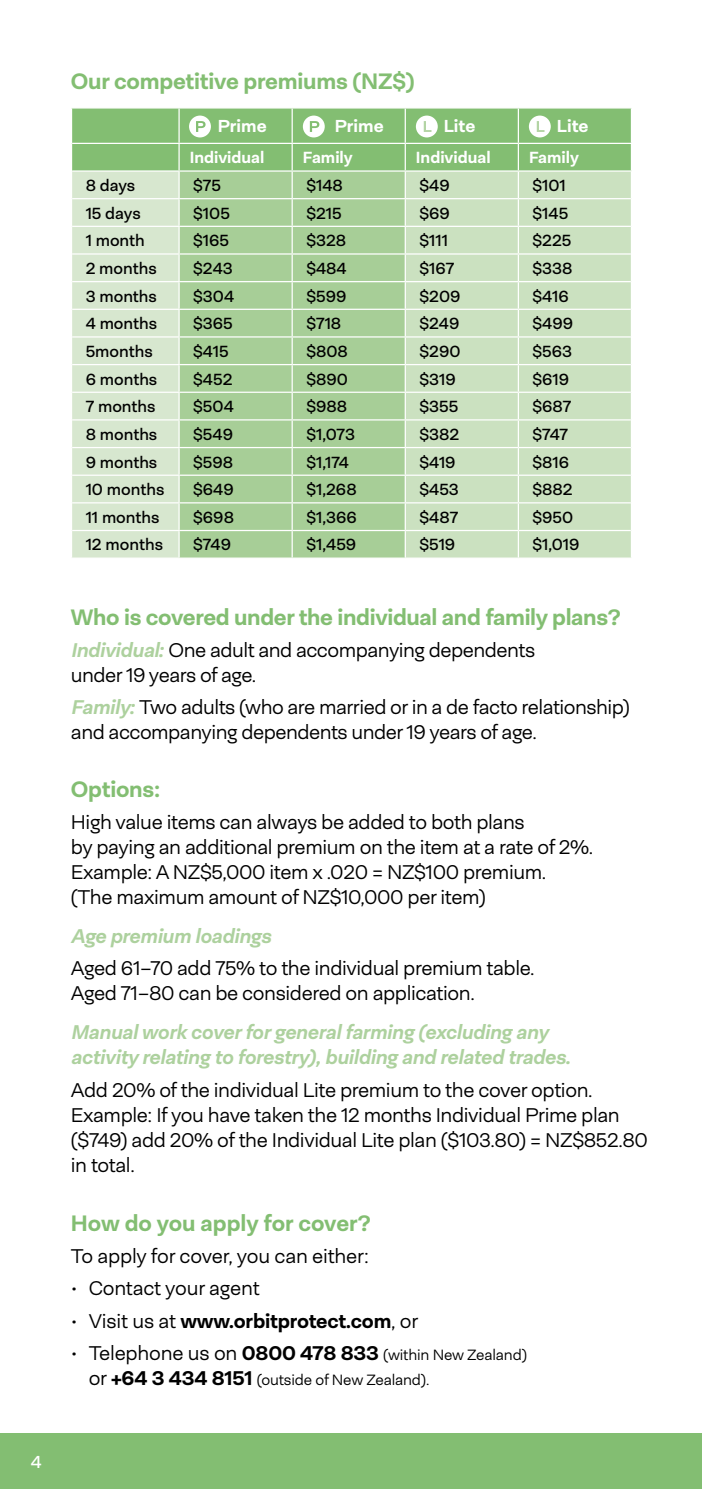
<style>
.page{position:relative;width:702px;height:1489px;background:#fff}
.page>*{position:absolute;margin:0;border:0;box-sizing:border-box;transform-origin:0 0}
.t1{font:700 22.5px "Neogrotesk Ess";letter-spacing:-.015em;color:#83be72}
.t2{font:300 20px/25px "Neogrotesk Ess";letter-spacing:-.02em;color:#000}
.t3{font:italic 700 20px/25px "Neogrotesk Ess";letter-spacing:-.01em;color:#add19e}
.t4{font:700 20px "Neogrotesk Ess";letter-spacing:-.01em;color:#000}
.t5{font:700 17.5px "Neogrotesk Ess";color:#fff}
.t6{font:17.5px "Neogrotesk Ess";color:#fff}
.t7{font:16.25px "Neogrotesk Ess";color:#000}
.t8{font:700 16.25px "Neogrotesk Ess";color:#fff}
.t9{font:300 15px/25px "Neogrotesk Ess";letter-spacing:-.01em;color:#000}
.s1{font-weight:700;font-style:italic;color:#add19e}
.s2{font-weight:300}
.s3{font-size:20px}
.s4{font-weight:700;font-size:20px}
</style>
<div class="page">
<div style="left:0;top:1433px;width:702px;height:55px;background:#83be72"></div>
<svg style="left:71px;top:108px;width:560px;height:450px;background:#bad9ae"></svg>
<p class="t6" style="left:31px;top:1450px;width:12px">4</p>
<p class="t1" style="left:71px;top:67px;width:345px">Our competitive premiums (NZ$)</p>
<p class="t5" style="left:218px;top:115px;width:50px">Prime</p>
<p class="t5" style="left:335px;top:115px;width:50px">Prime</p>
<p class="t5" style="left:444px;top:115px;width:33px">Lite</p>
<p class="t5" style="left:557px;top:115px;width:33px">Lite</p>
<p class="t8" style="left:190px;top:147px;width:76px">Individual</p>
<p class="t8" style="left:303px;top:147px;width:51px">Family</p>
<p class="t8" style="left:416px;top:147px;width:76px">Individual</p>
<p class="t8" style="left:529px;top:147px;width:51px">Family</p>
<p class="t7" style="left:86px;top:175px;width:51px">8 days</p>
<p class="t7" style="left:193px;top:175px;width:29px">$75</p>
<p class="t7" style="left:306px;top:175px;width:38px">$148</p>
<p class="t7" style="left:419px;top:175px;width:32px">$49</p>
<p class="t7" style="left:532px;top:175px;width:35px">$101</p>
<p class="t7" style="left:86px;top:203px;width:57px">15 days</p>
<p class="t7" style="left:193px;top:203px;width:38px">$105</p>
<p class="t7" style="left:306px;top:203px;width:37px">$215</p>
<p class="t7" style="left:419px;top:203px;width:32px">$69</p>
<p class="t7" style="left:532px;top:203px;width:37px">$145</p>
<p class="t7" style="left:86px;top:230px;width:61px">1 month</p>
<p class="t7" style="left:193px;top:230px;width:37px">$165</p>
<p class="t7" style="left:306px;top:230px;width:41px">$328</p>
<p class="t7" style="left:419px;top:230px;width:30px">$111</p>
<p class="t7" style="left:532px;top:230px;width:40px">$225</p>
<p class="t7" style="left:86px;top:258px;width:73px">2 months</p>
<p class="t7" style="left:193px;top:258px;width:41px">$243</p>
<p class="t7" style="left:306px;top:258px;width:42px">$484</p>
<p class="t7" style="left:419px;top:258px;width:36px">$167</p>
<p class="t7" style="left:532px;top:258px;width:42px">$338</p>
<p class="t7" style="left:86px;top:286px;width:73px">3 months</p>
<p class="t7" style="left:193px;top:286px;width:42px">$304</p>
<p class="t7" style="left:306px;top:286px;width:41px">$599</p>
<p class="t7" style="left:419px;top:286px;width:42px">$209</p>
<p class="t7" style="left:532px;top:286px;width:38px">$416</p>
<p class="t7" style="left:86px;top:313px;width:73px">4 months</p>
<p class="t7" style="left:193px;top:313px;width:41px">$365</p>
<p class="t7" style="left:306px;top:313px;width:36px">$718</p>
<p class="t7" style="left:419px;top:313px;width:41px">$249</p>
<p class="t7" style="left:532px;top:313px;width:42px">$499</p>
<p class="t7" style="left:86px;top:341px;width:69px">5months</p>
<p class="t7" style="left:193px;top:341px;width:37px">$415</p>
<p class="t7" style="left:306px;top:341px;width:43px">$808</p>
<p class="t7" style="left:419px;top:341px;width:42px">$290</p>
<p class="t7" style="left:532px;top:341px;width:41px">$563</p>
<p class="t7" style="left:86px;top:369px;width:73px">6 months</p>
<p class="t7" style="left:193px;top:369px;width:41px">$452</p>
<p class="t7" style="left:306px;top:369px;width:43px">$890</p>
<p class="t7" style="left:419px;top:369px;width:38px">$319</p>
<p class="t7" style="left:532px;top:369px;width:38px">$619</p>
<p class="t7" style="left:86px;top:396px;width:71px">7 months</p>
<p class="t7" style="left:193px;top:396px;width:42px">$504</p>
<p class="t7" style="left:306px;top:396px;width:42px">$988</p>
<p class="t7" style="left:419px;top:396px;width:40px">$355</p>
<p class="t7" style="left:532px;top:396px;width:41px">$687</p>
<p class="t7" style="left:86px;top:424px;width:73px">8 months</p>
<p class="t7" style="left:193px;top:424px;width:41px">$549</p>
<p class="t7" style="left:306px;top:424px;width:50px">$1,073</p>
<p class="t7" style="left:419px;top:424px;width:41px">$382</p>
<p class="t7" style="left:532px;top:424px;width:37px">$747</p>
<p class="t7" style="left:86px;top:451px;width:73px">9 months</p>
<p class="t7" style="left:193px;top:451px;width:41px">$598</p>
<p class="t7" style="left:306px;top:451px;width:44px">$1,174</p>
<p class="t7" style="left:419px;top:451px;width:38px">$419</p>
<p class="t7" style="left:532px;top:451px;width:38px">$816</p>
<p class="t7" style="left:86px;top:479px;width:80px">10 months</p>
<p class="t7" style="left:193px;top:479px;width:42px">$649</p>
<p class="t7" style="left:306px;top:479px;width:52px">$1,268</p>
<p class="t7" style="left:419px;top:479px;width:41px">$453</p>
<p class="t7" style="left:532px;top:479px;width:42px">$882</p>
<p class="t7" style="left:86px;top:507px;width:75px">11 months</p>
<p class="t7" style="left:193px;top:507px;width:42px">$698</p>
<p class="t7" style="left:306px;top:507px;width:52px">$1,366</p>
<p class="t7" style="left:419px;top:507px;width:40px">$487</p>
<p class="t7" style="left:532px;top:507px;width:42px">$950</p>
<p class="t7" style="left:86px;top:534px;width:79px">12 months</p>
<p class="t7" style="left:193px;top:534px;width:39px">$749</p>
<p class="t7" style="left:306px;top:534px;width:51px">$1,459</p>
<p class="t7" style="left:419px;top:534px;width:37px">$519</p>
<p class="t7" style="left:532px;top:534px;width:49px">$1,019</p>
<p class="t1" style="left:71px;top:602px;width:551px">Who is covered under the individual and family plans?</p>
<p class="t2" style="left:71px;top:637px;width:465px"><span class="s1">Individual:</span> One adult and accompanying dependents under 19 years of age.</p>
<p class="t2" style="left:71px;top:694px;width:560px"><span class="s1">Family:</span> Two adults (who are married or in a de facto relationship) and accompanying dependents under 19 years of age.</p>
<p class="t1" style="left:71px;top:774px;width:91px">Options:</p>
<p class="t2" style="left:71px;top:809px;width:524px">High value items can always be added to both plans<br>by paying an additional premium on the item at a rate of 2%.<br>Example: A NZ$5,000 item x .020 = NZ$100 premium.<br>(The maximum amount of NZ$10,000 per item)</p>
<p class="t3" style="left:71px;top:923px;width:202px">Age premium loadings</p>
<p class="t2" style="left:71px;top:955px;width:465px">Aged 61–70 add 75% to the individual premium table.<br>Aged 71–80 can be considered on application.</p>
<p class="t3" style="left:71px;top:1019px;width:501px">Manual work cover for general farming (excluding any activity relating to forestry), building and related trades.</p>
<p class="t2" style="left:71px;top:1077px;width:578px">Add 20% of the individual Lite premium to the cover option.<br>Example: If you have taken the 12 months Individual Prime plan ($749) add 20% of the Individual Lite plan ($103.80) = NZ$852.80 in total.</p>
<p class="t1" style="left:71px;top:1208px;width:301px">How do you apply for cover?</p>
<p class="t2" style="left:71px;top:1243px;width:299px">To apply for cover, you can either:</p>
<p class="t2" style="left:71px;top:1275px;width:190px">• Contact your agent</p>
<p class="t4" style="left:71px;top:1307px;width:349px"><span class="s2">• Visit us at</span> www.orbitprotect.com<span class="s2">, or</span></p>
<p class="t9" style="left:89px;top:1341px;width:440px;text-indent:-18px"><span class="s3">• Telephone us on</span> <span class="s4">0800 478 833</span> (within New Zealand) <span class="s3">or</span> <span class="s4">+64 3 434 8151</span> (outside of New Zealand).</p>
</div>
